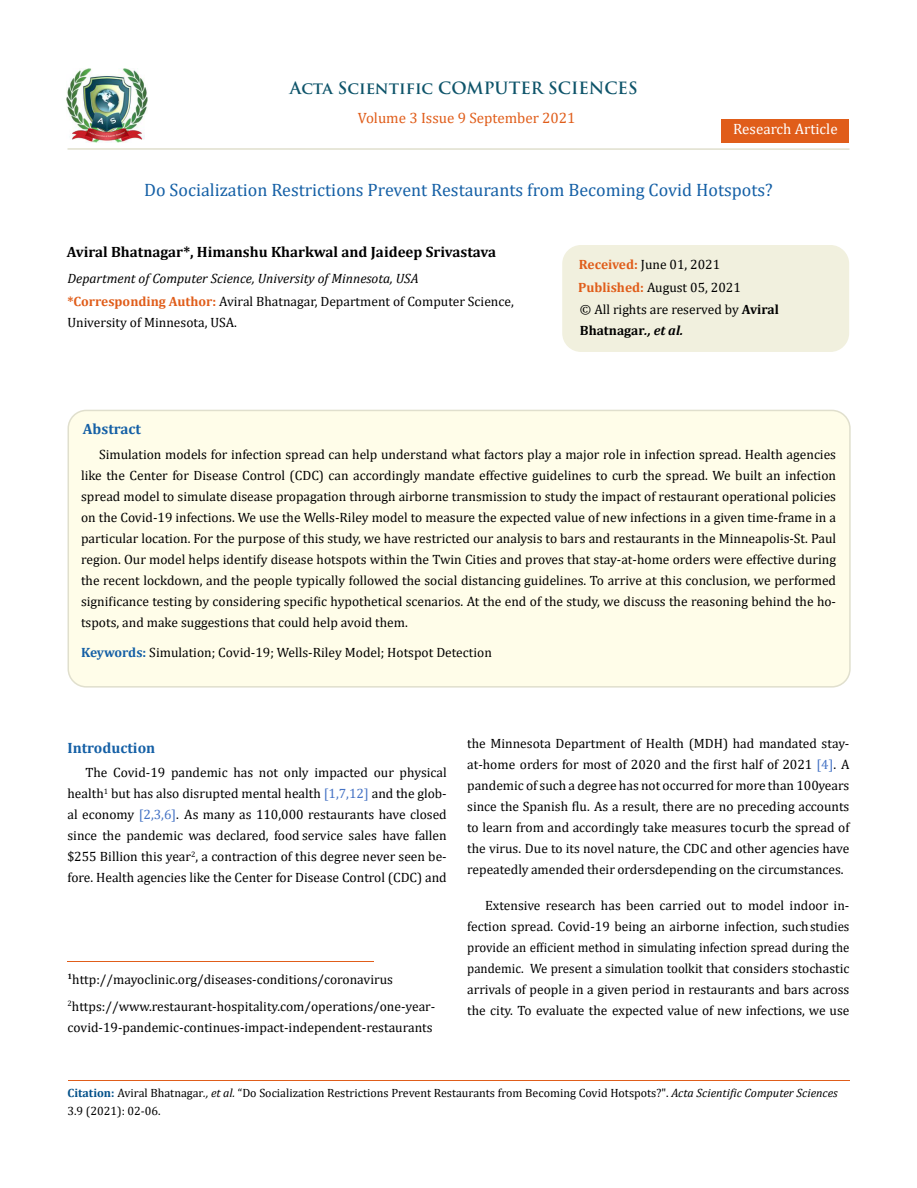
<style>
.page{position:relative;width:917px;height:1188px;background:#fff}
.page>*{position:absolute;margin:0;border:0;box-sizing:border-box;transform-origin:0 0}
.t1{font:18px "Cambria";color:#1560a6}
.t2{font:700 16.5px "Trajan Pro";color:#0e546a}
.t3{font:700 15px "Cambria";color:#000}
.t4{font:15px "Cambria";color:#e05d1a}
.t5{font:700 15px "Cambria";color:#1560a6}
.t6{font:15px "Cambria";color:#fff}
.t7{font:13.5px/21px "Cambria";color:#000;text-align:justify}
.t8{font:italic 13.5px/23.1px "Cambria";color:#000}
.t9{font:12px/18px "Cambria";color:#000}
.s1{font-weight:700;font-style:normal;color:#e05d1a}
.s2{font-style:normal}
.s3{font-weight:700;color:#e05d1a}
.s4{font-weight:700}
.s5{font-weight:700;font-style:italic}
.s6{font-weight:700;color:#1560a6}
.s7{color:#4472c4}
.s8{font-weight:700;color:#035089}
.s9{font-style:italic}
</style>
<div class="page">
<img style="left:67px;top:68px;width:80px;height:74px">
<div style="left:721px;top:119px;width:128px;height:23px;background:#e05d1a"></div>
<div style="left:563px;top:246px;width:285px;height:105px;background:#f1f0de;border-radius:18px"></div>
<div style="left:562px;top:245px;width:287px;height:107px;border:2px solid #f1f0de;border-radius:18px"></div>
<div style="left:68px;top:410px;width:781px;height:277px;background:#fffde9;border-radius:18px"></div>
<div style="left:67px;top:410px;width:783px;height:278px;border:2px solid #e0dfcd;border-radius:18px"></div>
<hr style="left:68px;top:1081px;width:781px;height:1px;background:#e05d1a">
<hr style="left:67px;top:148px;width:782px;height:2px;background:#e0dfcd">
<hr style="left:68px;top:962px;width:306px;height:1px;background:#e05d1a">
<p class="t2" style="left:290px;top:77px;width:349px">Acta Scientific COMPUTER SCIENCES</p>
<p class="t4" style="left:358px;top:109px;width:219px">Volume 3 Issue 9 September 2021</p>
<p class="t6" style="left:733px;top:120px;width:106px">Research Article</p>
<h1 class="t1" style="left:144px;top:180px;width:630px">Do Socialization Restrictions Prevent Restaurants from Becoming Covid Hotspots?</h1>
<p class="t3" style="left:67px;top:242px;width:431px">Aviral Bhatnagar*, Himanshu Kharkwal and Jaideep Srivastava</p>
<p class="t8" style="left:67px;top:266px;width:448px">Department of Computer Science, University of Minnesota, USA <span class="s1">*Corresponding Author:</span> <span class="s2">Aviral Bhatnagar, Department of Computer Science,</span></p>
<p class="t7" style="left:67px;top:312px;width:171px">University of Minnesota, USA.</p>
<p class="t7" style="left:578px;top:253px;width:164px;line-height:23px"><span class="s3">Received:</span> June 01, 2021<br><span class="s3">Published:</span> August 05, 2021</p>
<p class="t7" style="left:580px;top:298px;width:200px">© All rights are reserved by <span class="s4">Aviral<br>Bhatnagar</span><span class="s5">., et al.</span></p>
<p class="t5" style="left:83px;top:418px;width:60px">Abstract</p>
<p class="t7" style="left:81px;top:444px;width:756px;text-indent:18px">Simulation models for infection spread can help understand what factors play a major role in infection spread. Health agencies like the Center for Disease Control (CDC) can accordingly mandate effective guidelines to curb the spread. We built an infection spread model to simulate disease propagation through airborne transmission to study the impact of restaurant operational policies on the Covid-19 infections. We use the Wells-Riley model to measure the expected value of new infections in a given time-frame in a particular location. For the purpose of this study, we have restricted our analysis to bars and restaurants in the Minneapolis-St. Paul region. Our model helps identify disease hotspots within the Twin Cities and proves that stay-at-home orders were effective during the recent lockdown, and the people typically followed the social distancing guidelines. To arrive at this conclusion, we performed significance testing by considering specific hypothetical scenarios. At the end of the study, we discuss the reasoning behind the ho&shy;tspots, and make suggestions that could help avoid them.</p>
<p class="t7" style="left:81px;top:642px;width:412px"><span class="s6">Keywords:</span> Simulation; Covid-19; Wells-Riley Model; Hotspot Detection</p>
<p class="t5" style="left:67px;top:738px;width:89px">Introduction</p>
<p class="t7" style="left:67px;top:762px;width:381px;text-indent:18px">The Covid-19 pandemic has not only impacted our physical health<sup>1</sup> but has also disrupted mental health <span class="s7">[1,7,12]</span> and the glob&shy;al economy <span class="s7">[2,3,6]</span>. As many as 110,000 restaurants have closed since the pandemic was declared, food service sales have fallen $255 Billion this year<sup>2</sup>, a contraction of this degree never seen be&shy;fore. Health agencies like the Center for Disease Control (CDC) and</p>
<p class="t7" style="left:68px;top:966px;width:369px;line-height:27px"><sup>1</sup>http://mayoclinic.org/diseases-conditions/coronavirus<br><sup>2</sup>https://www.restaurant-hospitality.com/operations/one-year-</p>
<p class="t7" style="left:68px;top:1017px;width:366px">covid-19-pandemic-continues-impact-independent-restaurants</p>
<p class="t7" style="left:467px;top:733px;width:384px">the Minnesota Department of Health (MDH) had mandated stay&shy;at-home orders for most of 2020 and the first half of 2021 <span class="s7">[4]</span>. A pandemic of such a degree has not occurred for more than 100 years since the Spanish flu. As a result, there are no preceding accounts to learn from and accordingly take measures to curb the spread of the virus. Due to its novel nature, the CDC and other agencies have repeatedly amended their orders depending on the circumstances.</p>
<p class="t7" style="left:467px;top:895px;width:384px;text-indent:18px">Extensive research has been carried out to model indoor in&shy;fection spread. Covid-19 being an airborne infection, such studies provide an efficient method in simulating infection spread during the pandemic. We present a simulation toolkit that considers stochastic arrivals of people in a given period in restaurants and bars across the city. To evaluate the expected value of new infections, we use</p>
<p class="t9" style="left:68px;top:1084px;width:771px"><span class="s8">Citation:</span> Aviral Bhatnagar<span class="s9">., et al.</span> “Do Socialization Restrictions Prevent Restaurants from Becoming Covid Hotspots?". <span class="s9">Acta Scientific Computer Sciences<br></span>3.9 (2021): 02-06.</p>
</div>
